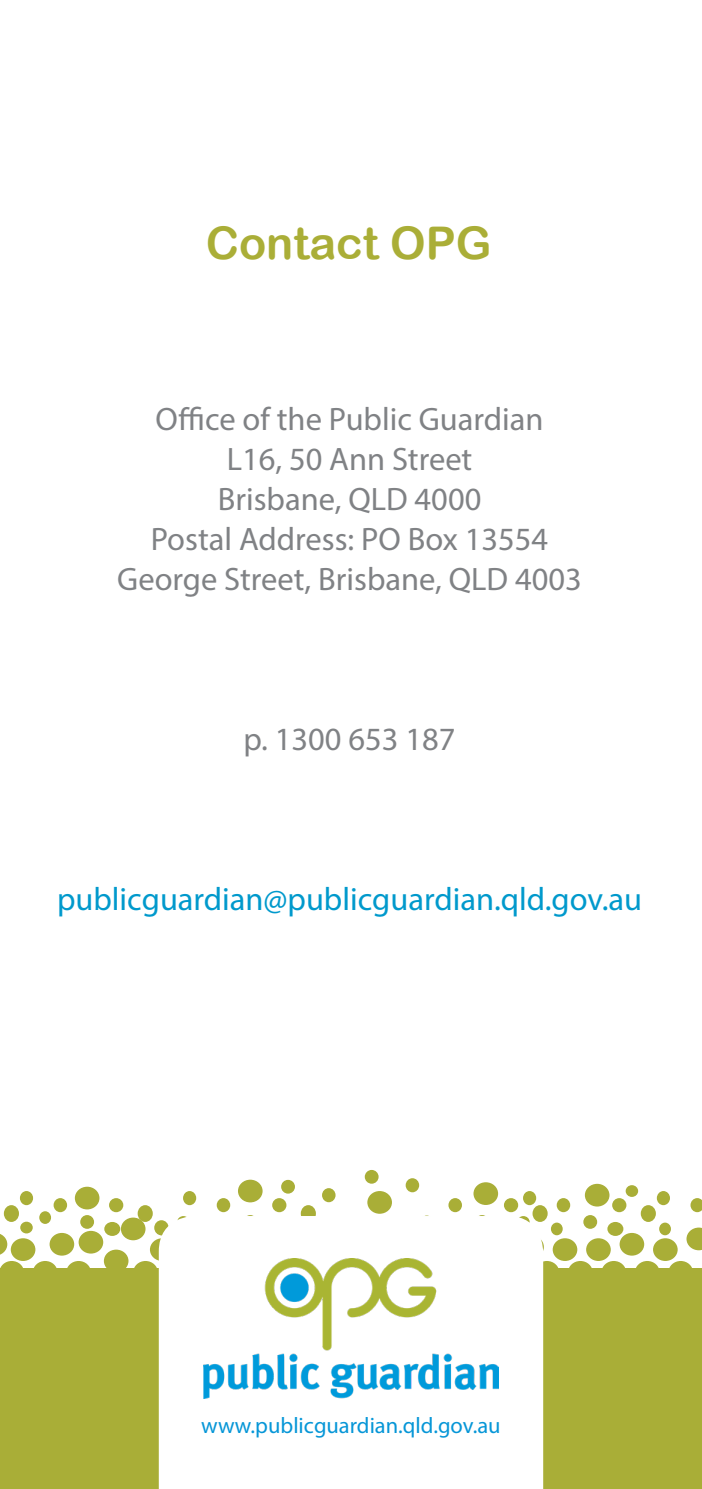
<style>
.page{position:relative;width:702px;height:1489px;background:#fff}
.page>*{position:absolute;margin:0;border:0;box-sizing:border-box;transform-origin:0 0}
.t1{font:45px "Arial Rounded MT Bold";color:#aaae37}
.t2{font:32.5px "Myriad Pro";color:#808285}
.t3{font:32.5px "Myriad Pro";color:#09c}
.t4{font:22.5px "Myriad Pro";color:#0696d7}
</style>
<div class="page">
<div style="left:217px;top:1197px;width:13px;height:15px;background:#a9ae37;border-radius:50%"></div>
<svg style="left:154px;top:1220px;width:15px;height:15px"></svg>
<svg style="left:0;top:1234px;width:7px;height:21px"></svg>
<div style="left:11px;top:1238px;width:24px;height:22px;background:#a9ae37;border-radius:50%"></div>
<div style="left:50px;top:1232px;width:24px;height:23px;background:#a9ae37;border-radius:50%"></div>
<div style="left:79px;top:1230px;width:24px;height:23px;background:#a9ae37;border-radius:50%"></div>
<div style="left:121px;top:1217px;width:24px;height:23px;background:#a9ae37;border-radius:50%"></div>
<div style="left:150px;top:1238px;width:24px;height:22px;background:#a9ae37;border-radius:50%"></div>
<div style="left:238px;top:1179px;width:24px;height:23px;background:#a9ae37;border-radius:50%"></div>
<svg style="left:0;top:1260px;width:24px;height:23px"></svg>
<svg style="left:33px;top:1260px;width:24px;height:23px"></svg>
<svg style="left:66px;top:1260px;width:25px;height:23px"></svg>
<div style="left:104px;top:1249px;width:24px;height:23px;background:#a9ae37;border-radius:50%"></div>
<svg style="left:133px;top:1260px;width:25px;height:23px"></svg>
<div style="left:75px;top:1186px;width:24px;height:23px;background:#a9ae37;border-radius:50%"></div>
<svg style="left:534px;top:1260px;width:25px;height:23px"></svg>
<svg style="left:568px;top:1260px;width:24px;height:23px"></svg>
<svg style="left:601px;top:1260px;width:25px;height:23px"></svg>
<svg style="left:635px;top:1260px;width:24px;height:23px"></svg>
<svg style="left:668px;top:1260px;width:25px;height:23px"></svg>
<div style="left:183px;top:1190px;width:13px;height:15px;background:#a9ae37;border-radius:50%"></div>
<svg style="left:301px;top:1204px;width:15px;height:17px"></svg>
<div style="left:272px;top:1197px;width:14px;height:15px;background:#a9ae37;border-radius:50%"></div>
<div style="left:156px;top:1222px;width:12px;height:13px;background:#a9ae37;border-radius:50%"></div>
<div style="left:80px;top:1214px;width:14px;height:14px;background:#a9ae37;border-radius:50%"></div>
<svg style="left:20px;top:1221px;width:13px;height:12px"></svg>
<div style="left:104px;top:1221px;width:16px;height:14px;background:#a9ae37;border-radius:50%"></div>
<div style="left:54px;top:1197px;width:13px;height:15px;background:#a9ae37;border-radius:50%"></div>
<div style="left:20px;top:1190px;width:13px;height:15px;background:#a9ae37;border-radius:50%"></div>
<div style="left:138px;top:1204px;width:15px;height:17px;background:#a9ae37;border-radius:50%"></div>
<div style="left:109px;top:1197px;width:14px;height:15px;background:#a9ae37;border-radius:50%"></div>
<div style="left:39px;top:1211px;width:12px;height:12px;background:#a9ae37;border-radius:50%"></div>
<div style="left:367px;top:1190px;width:25px;height:23px;background:#a9ae37;border-radius:50%"></div>
<div style="left:585px;top:1183px;width:24px;height:23px;background:#a9ae37;border-radius:50%"></div>
<div style="left:473px;top:1182px;width:25px;height:22px;background:#a9ae37;border-radius:50%"></div>
<div style="left:4px;top:1204px;width:15px;height:17px;background:#a9ae37;border-radius:50%"></div>
<div style="left:322px;top:1188px;width:13px;height:14px;background:#a9ae37;border-radius:50%"></div>
<div style="left:281px;top:1179px;width:14px;height:14px;background:#a9ae37;border-radius:50%"></div>
<div style="left:405px;top:1178px;width:14px;height:14px;background:#a9ae37;border-radius:50%"></div>
<div style="left:365px;top:1169px;width:13px;height:14px;background:#a9ae37;border-radius:50%"></div>
<div style="left:552px;top:1238px;width:25px;height:22px;background:#a9ae37;border-radius:50%"></div>
<div style="left:586px;top:1238px;width:24px;height:22px;background:#a9ae37;border-radius:50%"></div>
<div style="left:619px;top:1232px;width:25px;height:23px;background:#a9ae37;border-radius:50%"></div>
<div style="left:653px;top:1238px;width:24px;height:22px;background:#a9ae37;border-radius:50%"></div>
<svg style="left:686px;top:1227px;width:16px;height:23px"></svg>
<div style="left:625px;top:1185px;width:13px;height:11px;background:#a9ae37;border-radius:50%"></div>
<svg style="left:690px;top:1198px;width:12px;height:14px"></svg>
<div style="left:656px;top:1190px;width:14px;height:15px;background:#a9ae37;border-radius:50%"></div>
<div style="left:659px;top:1222px;width:12px;height:13px;background:#a9ae37;border-radius:50%"></div>
<div style="left:583px;top:1214px;width:14px;height:14px;background:#a9ae37;border-radius:50%"></div>
<div style="left:607px;top:1221px;width:16px;height:14px;background:#a9ae37;border-radius:50%"></div>
<div style="left:556px;top:1197px;width:14px;height:15px;background:#a9ae37;border-radius:50%"></div>
<div style="left:523px;top:1190px;width:13px;height:15px;background:#a9ae37;border-radius:50%"></div>
<div style="left:640px;top:1204px;width:16px;height:17px;background:#a9ae37;border-radius:50%"></div>
<div style="left:612px;top:1197px;width:14px;height:15px;background:#a9ae37;border-radius:50%"></div>
<div style="left:551px;top:1222px;width:11px;height:13px;background:#a9ae37;border-radius:50%"></div>
<div style="left:448px;top:1197px;width:14px;height:15px;background:#a9ae37;border-radius:50%"></div>
<svg style="left:532px;top:1204px;width:15px;height:17px"></svg>
<div style="left:504px;top:1197px;width:14px;height:15px;background:#a9ae37;border-radius:50%"></div>
<div style="left:0;top:1267px;width:700px;height:221px;background:#a9ae37"></div>
<div style="left:159px;top:1215px;width:384px;height:273px;background:#fff"></div>
<img style="left:203px;top:1258px;width:296px;height:140px">
<p class="t1" style="left:206px;top:216px;width:287px">Contact OPG</p>
<p class="t2" style="left:156px;top:399px;width:389px">Office of the Public Guardian</p>
<p class="t2" style="left:227px;top:439px;width:247px">L16, 50 Ann Street</p>
<p class="t2" style="left:218px;top:479px;width:265px">Brisbane, QLD 4000</p>
<p class="t2" style="left:151px;top:519px;width:399px">Postal Address: PO Box 13554</p>
<p class="t2" style="left:117px;top:559px;width:466px">George Street, Brisbane, QLD 4003</p>
<p class="t2" style="left:243px;top:719px;width:213px">p. 1300 653 187</p>
<p class="t3" style="left:57px;top:879px;width:586px">publicguardian@publicguardian.qld.gov.au</p>
<p class="t4" style="left:201px;top:1411px;width:301px">www.publicguardian.qld.gov.au</p>
</div>
